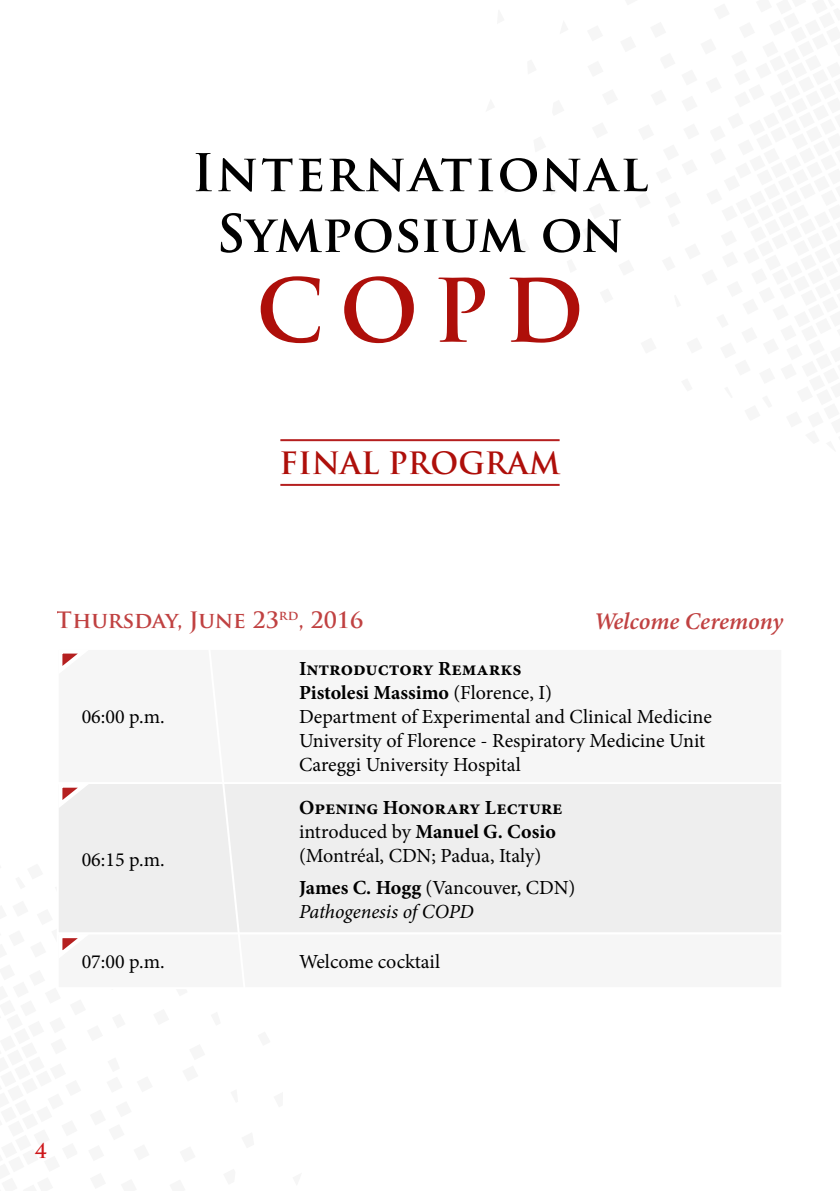
<style>
.page{position:relative;width:840px;height:1191px;background:#fff}
.page>*{position:absolute;margin:0;border:0;box-sizing:border-box;transform-origin:0 0}
.t1{font:700 85.2px "Trajan Pro";color:#ae0f0a}
.t2{font:700 50.6px/60.8px "Trajan Pro";letter-spacing:.02em;color:#000;text-align:center}
.t3{font:700 30px "Trajan Pro";color:#ae0f0a}
.t4{font:italic 600 24px "Minion Pro";letter-spacing:-.005em;color:#b51f1f}
.t5{font:700 22px "Trajan Pro";color:#b51f1f}
.t6{font:20px/24px "Minion Pro";color:#000}
.t7{font:italic 20px/24px "Minion Pro";letter-spacing:-.01em;color:#000}
.t8{font:700 20px "Trajan Pro";color:#cd171a}
.s1{font-weight:700}
.s2{font-weight:700;font-style:normal}
.s3{font-style:normal}
</style>
<div class="page">
<div style="left:58px;top:649px;width:723px;height:134px;background:#f6f6f6"></div>
<div style="left:58px;top:783px;width:723px;height:150px;background:#eee"></div>
<div style="left:57px;top:782px;width:725px;height:152px;border:2px solid #fff"></div>
<div style="left:58px;top:933px;width:723px;height:55px;background:#f6f6f6"></div>
<div style="left:57px;top:932px;width:725px;height:57px;border:2px solid #fff"></div>
<svg style="left:57px;top:653px;width:226px;height:336px"></svg>
<hr style="left:280px;top:484px;width:279px;height:2px;background:#b51f1f">
<hr style="left:280px;top:439px;width:279px;height:2px;background:#b51f1f">
<h2 class="t2" style="left:192px;top:143px;width:457px">International<br>Symposium on</h2>
<h1 class="t1" style="left:256px;top:258px;width:329px">COPD</h1>
<h3 class="t3" style="left:279px;top:444px;width:282px">FINAL PROGRAM</h3>
<p class="t5" style="left:57px;top:606px;width:308px">Thursday, June 23<sup>rd</sup>, 2016</p>
<p class="t4" style="left:592px;top:604px;width:191px">Welcome Ceremony</p>
<p class="t6" style="left:82px;top:705px;width:84px">06:00 p.m.</p>
<p class="t6" style="left:82px;top:847px;width:84px">06:15 p.m.</p>
<p class="t6" style="left:299px;top:657px;width:414px"><span class="s1">Introductory Remarks<br>Pistolesi Massimo</span> (Florence, I)<br>Department of Experimental and Clinical Medicine University of Florence - Respiratory Medicine Unit Careggi University Hospital</p>
<p class="t6" style="left:299px;top:795px;width:265px"><span class="s1">Opening Honorary Lecture </span>introduced by <span class="s1">Manuel G. Cosio </span>(Montréal, CDN; Padua, Italy)</p>
<p class="t7" style="left:299px;top:875px;width:278px"><span class="s2">James C. Hogg</span> <span class="s3">(Vancouver, CDN)<br></span>Pathogenesis of COPD</p>
<p class="t6" style="left:82px;top:949px;width:84px">07:00 p.m.</p>
<p class="t6" style="left:299px;top:949px;width:142px">Welcome cocktail</p>
<p class="t8" style="left:35px;top:1138px;width:13px">4</p>
</div>
